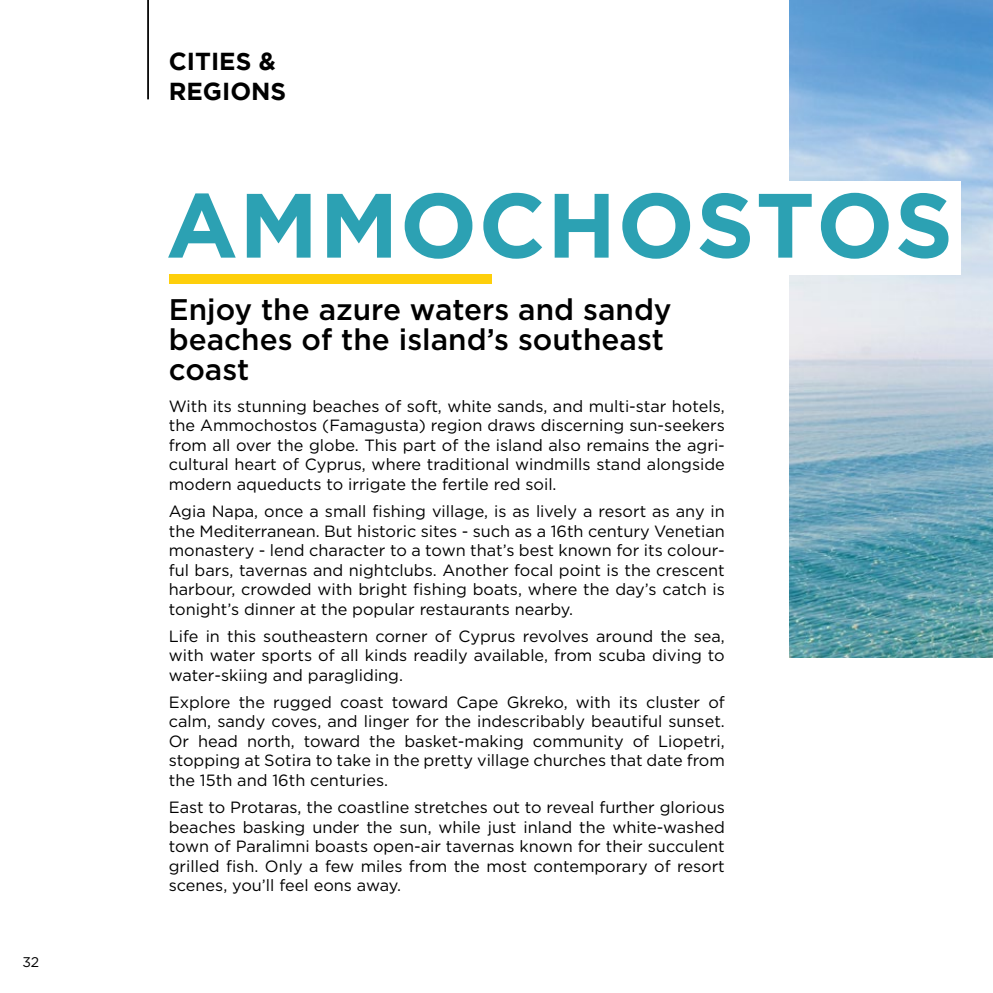
<style>
.page{position:relative;width:993px;height:993px;background:#fff}
.page>*{position:absolute;margin:0;border:0;box-sizing:border-box;transform-origin:0 0}
.t1{font:700 91px "Gotham";letter-spacing:.015em;color:#2ca1b3}
.t2{font:500 29.75px/29.8px "Gotham";color:#000}
.t3{font:700 24.5px/29.4px "Gotham";color:#000}
.t4{font:16.28px/19.6px "Gotham";color:#000;text-align:justify}
.t5{font:14px "Gotham";color:#000}
</style>
<div class="page">
<hr style="left:147px;top:0;width:2px;height:99px;background:#000">
<div style="left:169px;top:274px;width:322px;height:10px;background:#fecf0b"></div>
<img style="left:789px;top:0;width:203px;height:657px">
<div style="left:781px;top:181px;width:179px;height:93px;background:#fff"></div>
<p class="t5" style="left:22px;top:952px;width:18px">32</p>
<h3 class="t3" style="left:169px;top:46px;width:119px">CITIES &amp;<br>REGIONS</h3>
<h1 class="t1" style="left:166px;top:173px;width:788px">AMMOCHOSTOS</h1>
<h2 class="t2" style="left:169px;top:294px;width:504px">Enjoy the azure waters and sandy beaches of the island’s southeast coast</h2>
<p class="t4" style="left:169px;top:396px;width:557px">With its stunning beaches of soft, white sands, and multi-star hotels, the Ammochostos (Famagusta) region draws discerning sun-seekers from all over the globe. This part of the island also remains the agri&shy;cultural heart of Cyprus, where traditional windmills stand alongside modern aqueducts to irrigate the fertile red soil.</p>
<p class="t4" style="left:169px;top:501px;width:557px">Agia Napa, once a small fishing village, is as lively a resort as any in the Mediterranean. But historic sites - such as a 16th century Venetian monastery - lend character to a town that’s best known for its colour&shy;ful bars, tavernas and nightclubs. Another focal point is the crescent harbour, crowded with bright fishing boats, where the day’s catch is tonight’s dinner at the popular restaurants nearby.</p>
<p class="t4" style="left:169px;top:625px;width:557px">Life in this southeastern corner of Cyprus revolves around the sea, with water sports of all kinds readily available, from scuba diving to water-skiing and paragliding.</p>
<p class="t4" style="left:169px;top:691px;width:557px">Explore the rugged coast toward Cape Gkreko, with its cluster of calm, sandy coves, and linger for the indescribably beautiful sunset.<br>Or head north, toward the basket-making community of Liopetri, stopping at Sotira to take in the pretty village churches that date from the 15th and 16th centuries.</p>
<p class="t4" style="left:169px;top:796px;width:557px">East to Protaras, the coastline stretches out to reveal further glorious beaches basking under the sun, while just inland the white-washed town of Paralimni boasts open-air tavernas known for their succulent grilled fish. Only a few miles from the most contemporary of resort scenes, you’ll feel eons away.</p>
</div>
